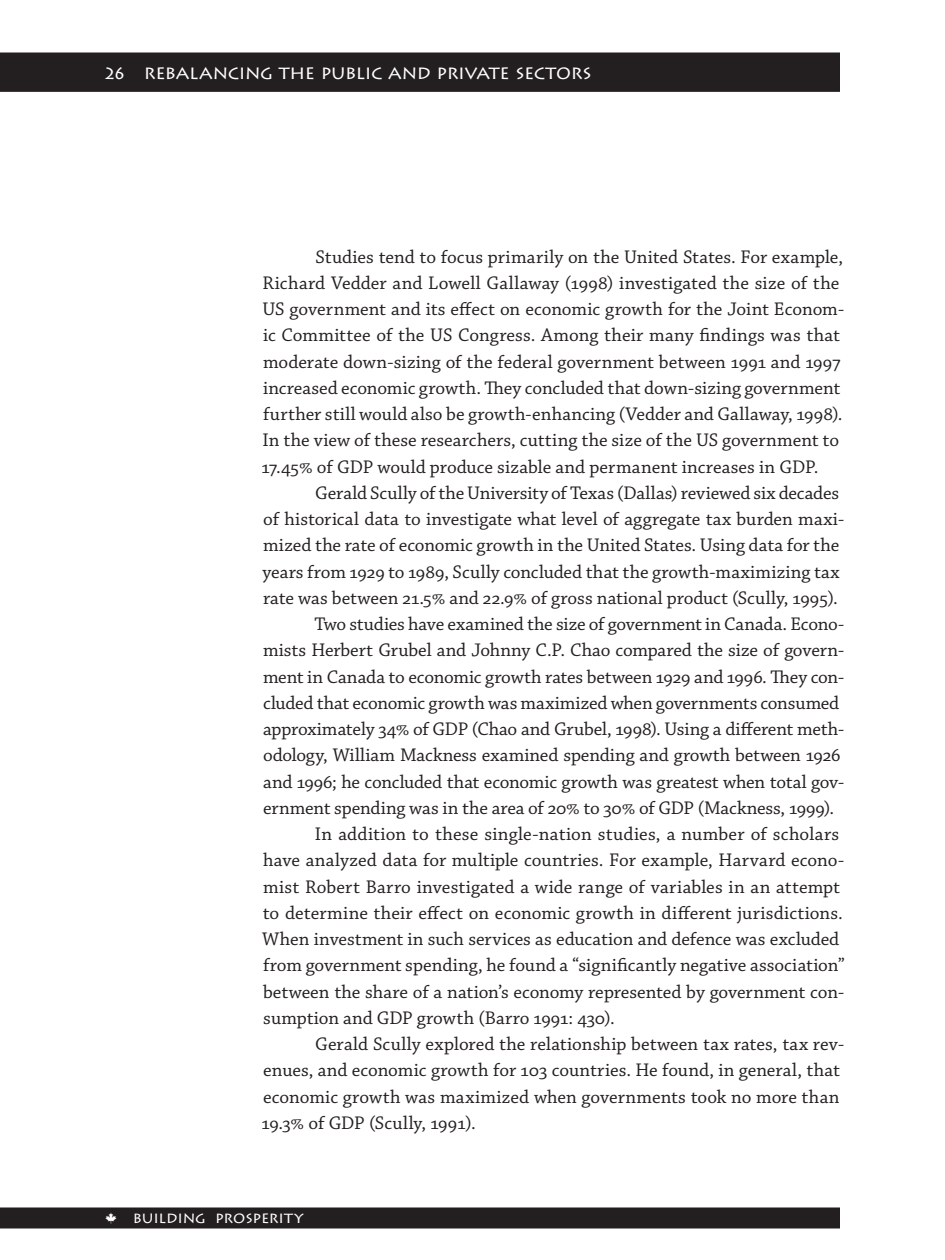
<style>
.page{position:relative;width:945px;height:1260px;background:#fff}
.page>*{position:absolute;margin:0;border:0;box-sizing:border-box;transform-origin:0 0}
.t1{font:19.25px/26.2px "Chaparral Pro";color:#231f20}
.t2{font:19.25px "Lithos Pro";letter-spacing:-.02em;color:#fff}
.t3{font:15.75px "Lithos Pro";letter-spacing:-.005em;color:#fff}
</style>
<div class="page">
<div style="left:0;top:52px;width:840px;height:40px;background:#231f20"></div>
<div style="left:0;top:1208px;width:840px;height:20px;background:#231f20"></div>
<p class="t2" style="left:105px;top:61px;width:8px">26</p>
<p class="t2" style="left:144px;top:61px;width:450px">REBALANCING THE PUBLIC AND PRIVATE SECTORS</p>
<p class="t1" style="left:261px;top:244px;width:584px;text-indent:54px">Studies tend to focus primarily on the United States. For example, Richard Vedder and Lowell Gallaway (1998) investigated the size of the US government and its effect on economic growth for the Joint Econom&shy;ic Committee of the US Congress. Among their many findings was that moderate down-sizing of the federal government between 1991 and 1997 increased economic growth. They concluded that down-sizing government further still would also be growth-enhancing (Vedder and Gallaway, 1998).<br>In the view of these researchers, cutting the size of the US government to 17.45% of GDP would produce sizable and permanent increases in GDP.</p>
<p class="t1" style="left:315px;top:480px;width:526px">Gerald Scully of the University of Texas (Dallas) reviewed six decades</p>
<p class="t1" style="left:263px;top:507px;width:583px">of historical data to investigate what level of aggregate tax burden maxi-</p>
<p class="t1" style="left:263px;top:533px;width:578px">mized the rate of economic growth in the United States. Using data for the</p>
<p class="t1" style="left:262px;top:559px;width:579px">years from 1929 to 1989, Scully concluded that the growth-maximizing tax</p>
<p class="t1" style="left:263px;top:585px;width:577px">rate was between 21.5% and 22.9% of gross national product (Scully, 1995).</p>
<p class="t1" style="left:315px;top:612px;width:531px">Two studies have examined the size of government in Canada. Econo-</p>
<p class="t1" style="left:263px;top:638px;width:583px">mists Herbert Grubel and Johnny C.P. Chao compared the size of govern-</p>
<p class="t1" style="left:263px;top:664px;width:583px">ment in Canada to economic growth rates between 1929 and 1996. They con-</p>
<p class="t1" style="left:263px;top:690px;width:575px">cluded that economic growth was maximized when governments consumed</p>
<p class="t1" style="left:263px;top:717px;width:583px">approximately 34% of GDP (Chao and Grubel, 1998). Using a different meth-</p>
<p class="t1" style="left:263px;top:743px;width:579px">odology, William Mackness examined spending and growth between 1926</p>
<p class="t1" style="left:263px;top:769px;width:583px">and 1996; he concluded that economic growth was greatest when total gov-</p>
<p class="t1" style="left:263px;top:795px;width:572px">ernment spending was in the area of 20% to 30% of GDP (Mackness, 1999).</p>
<p class="t1" style="left:315px;top:822px;width:526px">In addition to these single-nation studies, a number of scholars</p>
<p class="t1" style="left:263px;top:848px;width:583px">have analyzed data for multiple countries. For example, Harvard econo-</p>
<p class="t1" style="left:263px;top:874px;width:579px">mist Robert Barro investigated a wide range of variables in an attempt</p>
<p class="t1" style="left:263px;top:900px;width:582px">to determine their effect on economic growth in different jurisdictions.</p>
<p class="t1" style="left:262px;top:927px;width:576px">When investment in such services as education and defence was excluded</p>
<p class="t1" style="left:263px;top:953px;width:583px">from government spending, he found a “significantly negative association”</p>
<p class="t1" style="left:263px;top:979px;width:583px">between the share of a nation’s economy represented by government con-</p>
<p class="t1" style="left:263px;top:1005px;width:353px">sumption and GDP growth (Barro 1991: 430).</p>
<p class="t1" style="left:315px;top:1032px;width:531px">Gerald Scully explored the relationship between tax rates, tax rev-</p>
<p class="t1" style="left:263px;top:1058px;width:578px">enues, and economic growth for 103 countries. He found, in general, that</p>
<p class="t1" style="left:263px;top:1084px;width:578px">economic growth was maximized when governments took no more than</p>
<p class="t1" style="left:261px;top:1110px;width:216px">19.3% of GDP (Scully, 1991).</p>
<p class="t3" style="left:133px;top:1209px;width:172px">BUILDING PROSPERITY</p>
</div>
